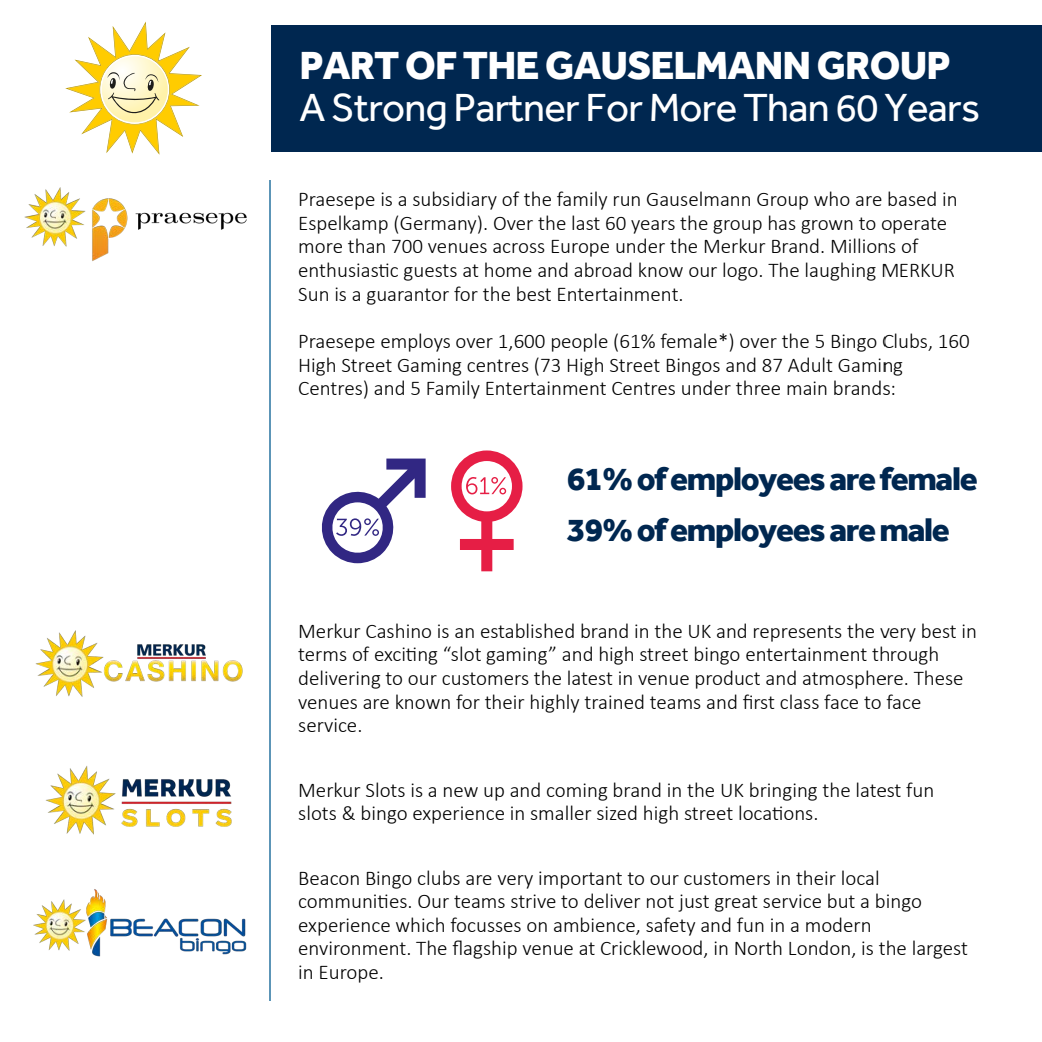
<style>
.page{position:relative;width:1042px;height:1042px;background:#fff}
.page>*{position:absolute;margin:0;border:0;box-sizing:border-box;transform-origin:0 0}
.t1{font:40.25px "Effra";letter-spacing:-.02em;color:#fff}
.t2{font:800 40.25px "Effra";letter-spacing:-.02em;color:#fff}
.t3{font:800 33.77px/51.1px "Effra";letter-spacing:-.04em;color:#002750}
.t4{font:300 21px/23.6px "Calibri";color:#000}
</style>
<div class="page">
<svg style="left:65px;top:22px;width:137px;height:133px"></svg>
<svg style="left:322px;top:458px;width:104px;height:105px"></svg>
<svg style="left:451px;top:450px;width:71px;height:121px"></svg>
<img style="left:24px;top:187px;width:223px;height:74px">
<div style="left:271px;top:25px;width:771px;height:127px;background:#002750"></div>
<hr style="left:269px;top:181px;width:1px;height:820px;background:#5c95b7">
<img style="left:35px;top:630px;width:208px;height:67px">
<img style="left:33px;top:889px;width:214px;height:68px">
<img style="left:45px;top:766px;width:187px;height:69px">
<h1 class="t2" style="left:299px;top:42px;width:653px">PART OF THE GAUSELMANN GROUP</h1>
<h1 class="t1" style="left:299px;top:84px;width:682px">A Strong Partner For More Than 60 Years</h1>
<p class="t4" style="left:298px;top:187px;width:661px">Praesepe is a subsidiary of the family run Gauselmann Group who are based in Espelkamp (Germany). Over the last 60 years the group has grown to operate more than 700 venues across Europe under the Merkur Brand. Millions of enthusiastic guests at home and abroad know our logo. The laughing MERKUR Sun is a guarantor for the best Entertainment.</p>
<p class="t4" style="left:298px;top:329px;width:673px">Praesepe employs over 1,600 people (61% female*) over the 5 Bingo Clubs, 160<br>High Street Gaming centres (73 High Street Bingos and 87 Adult Gaming<br>Centres) and 5 Family Entertainment Centres under three main brands:</p>
<h2 class="t3" style="left:567px;top:452px;width:412px">61% of employees are female<br>39% of employees are male</h2>
<p class="t4" style="left:298px;top:619px;width:680px">Merkur Cashino is an established brand in the UK and represents the very best in terms of exciting “slot gaming” and high street bingo entertainment through delivering to our customers the latest in venue product and atmosphere. These venues are known for their highly trained teams and first class face to face service.</p>
<p class="t4" style="left:298px;top:778px;width:638px">Merkur Slots is a new up and coming brand in the UK bringing the latest fun slots &amp; bingo experience in smaller sized high street locations.</p>
<p class="t4" style="left:298px;top:865px;width:671px">Beacon Bingo clubs are very important to our customers in their local communities. Our teams strive to deliver not just great service but a bingo experience which focusses on ambience, safety and fun in a modern environment. The flagship venue at Cricklewood, in North London, is the largest in Europe.</p>
</div>
